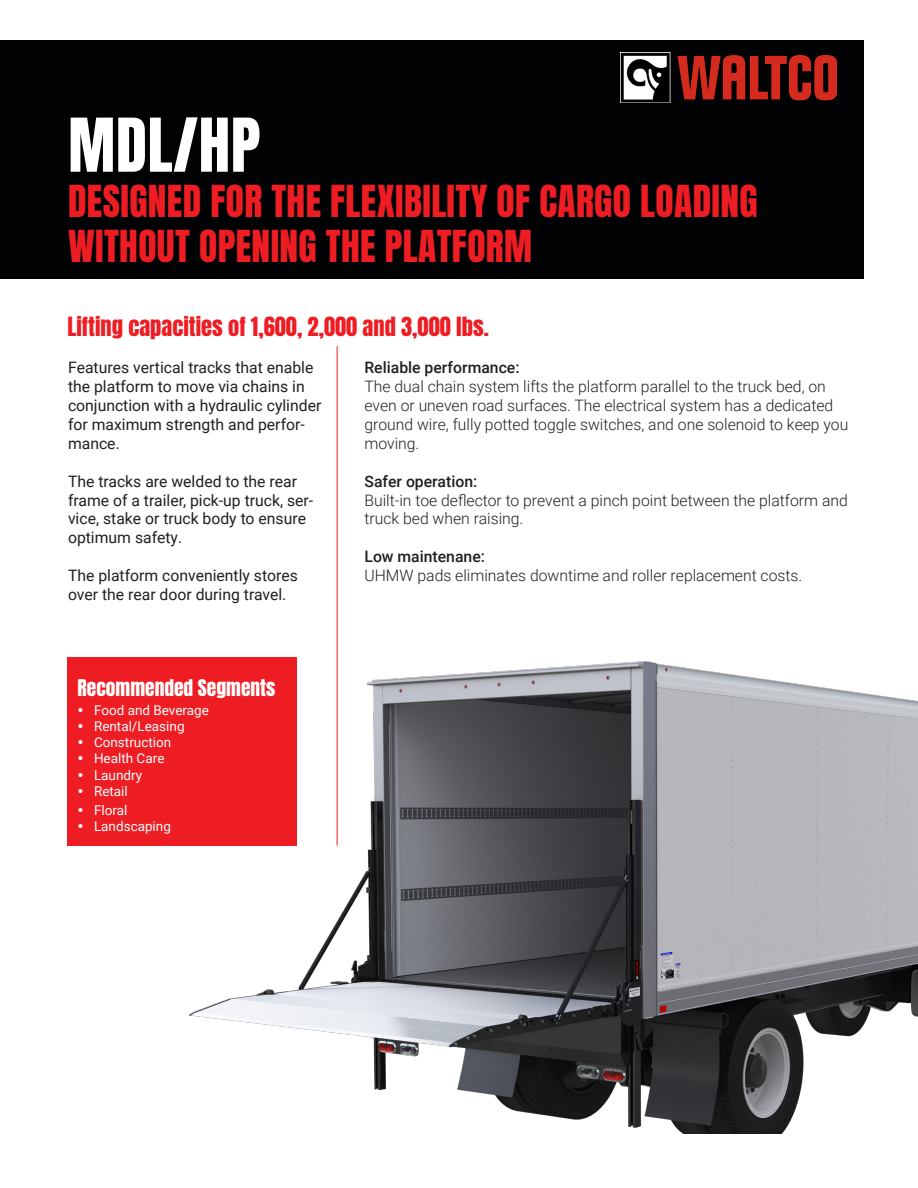
<style>
.page{position:relative;width:918px;height:1188px;background:#fff}
.page>*{position:absolute;margin:0;border:0;box-sizing:border-box;transform-origin:0 0}
.Main_Headline_38pt{font:63px "Anton";color:#fff}
.Main_Headline_38pt-2{font:37.5px/45px "Anton";letter-spacing:.01em;color:#ee1d23}
.t1{font:22.5px "Anton";color:#ee1d23}
.t2{font:19.5px "Anton";color:#fff}
.t3{font:300 15.75px/18.9px "Roboto";color:#231f20}
.t4{font:15.75px/18.9px "Roboto";color:#231f20}
.t5{font:500 15.75px "Roboto";color:#231f20}
.t6{font:13.5px "Roboto";color:#fff}
</style>
<div class="page">
<div style="left:0;top:40px;width:863px;height:239px;background:#010203"></div>
<hr style="left:337px;top:346px;width:1px;height:500px;background:#ee1d23">
<div style="left:68px;top:657px;width:229px;height:189px;background:#ee1d23"></div>
<img style="left:621px;top:53px;width:216px;height:50px">
<img style="left:189px;top:662px;width:729px;height:472px">
<p class="Main_Headline_38pt" style="left:68px;top:113px;width:194px">MDL/HP</p>
<p class="Main_Headline_38pt-2" style="left:68px;top:181px;width:691px">DESIGNED FOR THE FLEXIBILITY OF CARGO LOADING<br>WITHOUT OPENING THE PLATFORM</p>
<p class="t1" style="left:68px;top:315px;width:423px">Lifting capacities of 1,600, 2,000 and 3,000 lbs.</p>
<p class="t4" style="left:68px;top:358px;width:255px">Features vertical tracks that enable the platform to move via chains in conjunction with a hydraulic cylinder for maximum strength and perfor&shy;mance.</p>
<p class="t4" style="left:68px;top:471px;width:247px">The tracks are welded to the rear frame of a trailer, pick-up truck, ser&shy;vice, stake or truck body to ensure optimum safety.</p>
<p class="t4" style="left:68px;top:566px;width:231px">The platform conveniently stores over the rear door during travel.</p>
<p class="t5" style="left:364px;top:357px;width:157px">Reliable performance:</p>
<p class="t3" style="left:364px;top:377px;width:485px">The dual chain system lifts the platform parallel to the truck bed, on even or uneven road surfaces. The electrical system has a dedicated ground wire, fully potted toggle switches, and one solenoid to keep you moving.</p>
<p class="t5" style="left:364px;top:470px;width:114px">Safer operation:</p>
<p class="t3" style="left:364px;top:490px;width:485px">Built-in toe deflector to prevent a pinch point between the platform and truck bed when raising.</p>
<p class="t5" style="left:364px;top:546px;width:122px">Low maintenane:</p>
<p class="t3" style="left:364px;top:566px;width:439px">UHMW pads eliminates downtime and roller replacement costs.</p>
<p class="t2" style="left:78px;top:678px;width:199px">Recommended Segments</p>
<p class="t6" style="left:78px;top:701px;width:133px">• Food and Beverage</p>
<p class="t6" style="left:78px;top:717px;width:109px">• Rental/Leasing</p>
<p class="t6" style="left:78px;top:733px;width:95px">• Construction</p>
<p class="t6" style="left:78px;top:749px;width:88px">• Health Care</p>
<p class="t6" style="left:78px;top:765px;width:66px">• Laundry</p>
<p class="t6" style="left:78px;top:782px;width:52px">• Retail</p>
<p class="t6" style="left:78px;top:801px;width:51px">• Floral</p>
<p class="t6" style="left:78px;top:817px;width:95px">• Landscaping</p>
</div>
